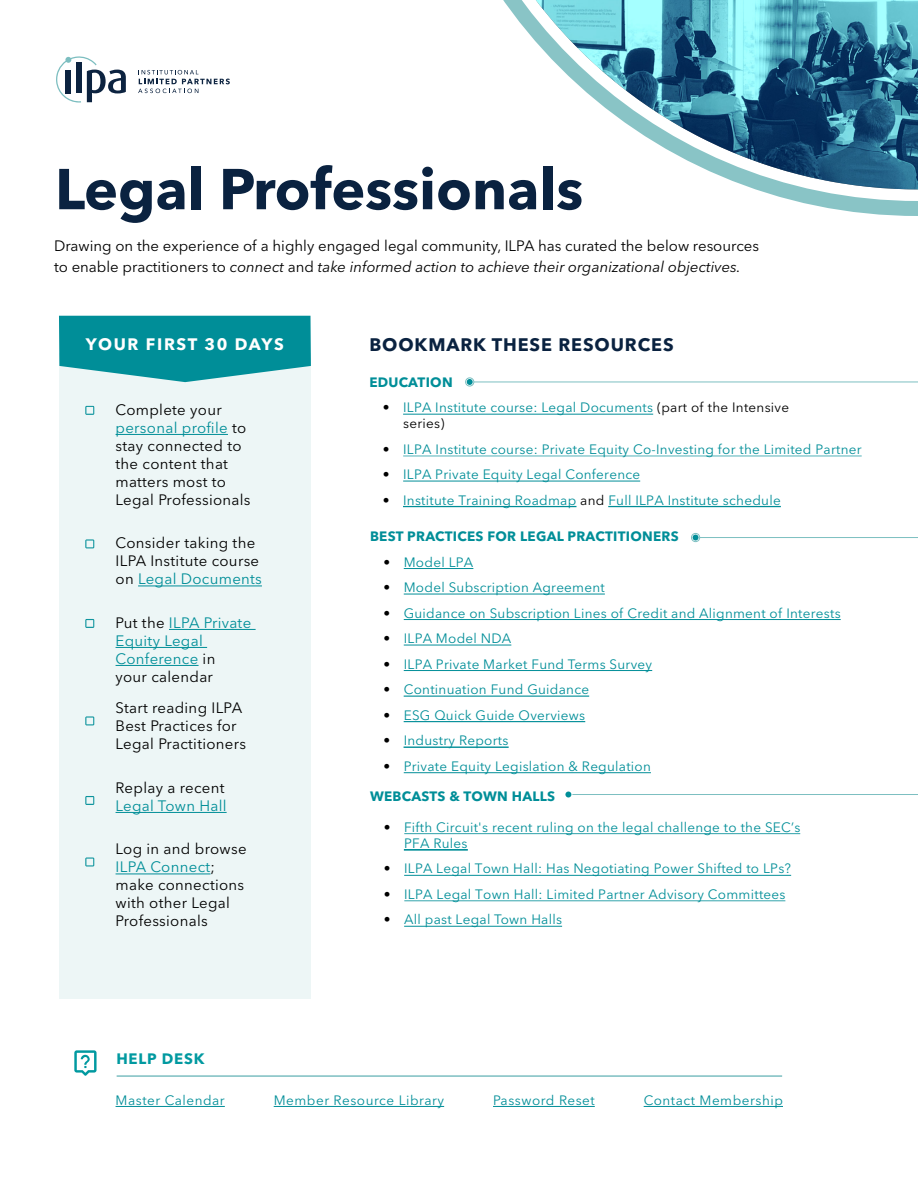
<style>
.page{position:relative;width:918px;height:1188px;background:#fff}
.page>*{position:absolute;margin:0;border:0;box-sizing:border-box;transform-origin:0 0}
.t1{font:700 57px "Avenir Next";color:#0a2240}
.t2{font:700 18px "Avenir Next LT Pro";letter-spacing:.05em;color:#0a2240}
.t3{font:700 16.5px "Avenir Next LT Pro";letter-spacing:.1em;color:#fff}
.t4{font:15px/18px "Avenir Next LT Pro";letter-spacing:.02em;color:#000}
.t5{font:15px/21px "Avenir Next LT Pro";color:#000}
.t6{font:15px/18px "Avenir Next LT Pro";letter-spacing:.02em;color:#008e98}
.t7{font:700 15px "Avenir Next LT Pro";letter-spacing:.05em;color:#0099a0}
.t8{font:13.5px/16.2px "Avenir Next LT Pro";letter-spacing:.02em;color:#008e98}
.t9{font:13.5px "Avenir Next LT Pro";letter-spacing:.04em;color:#008e98}
.t10{font:700 13.5px "Avenir Next LT Pro";letter-spacing:.02em;color:#008e98}
.s1{font-style:italic}
.s2{color:#008e98}
.s3{color:#000}
</style>
<div class="page">
<svg style="left:755px;top:189px;width:163px;height:27px"></svg>
<hr style="left:608px;top:506px;width:173px;height:1px;background:#008e98">
<hr style="left:403px;top:506px;width:174px;height:1px;background:#008e98">
<hr style="left:403px;top:481px;width:237px;height:1px;background:#008e98">
<hr style="left:403px;top:456px;width:459px;height:1px;background:#008e98">
<hr style="left:403px;top:414px;width:250px;height:1px;background:#008e98">
<hr style="left:404px;top:772px;width:247px;height:1px;background:#008e98">
<hr style="left:404px;top:747px;width:105px;height:1px;background:#008e98">
<hr style="left:404px;top:721px;width:181px;height:1px;background:#008e98">
<hr style="left:404px;top:696px;width:185px;height:1px;background:#008e98">
<hr style="left:404px;top:670px;width:248px;height:1px;background:#008e98">
<hr style="left:404px;top:645px;width:107px;height:1px;background:#008e98">
<hr style="left:404px;top:619px;width:437px;height:1px;background:#008e98">
<hr style="left:404px;top:594px;width:201px;height:1px;background:#008e98">
<hr style="left:404px;top:568px;width:69px;height:1px;background:#008e98">
<hr style="left:404px;top:926px;width:158px;height:1px;background:#008e98">
<hr style="left:404px;top:900px;width:381px;height:1px;background:#008e98">
<hr style="left:404px;top:875px;width:387px;height:1px;background:#008e98">
<hr style="left:404px;top:850px;width:64px;height:1px;background:#008e98">
<hr style="left:404px;top:833px;width:396px;height:1px;background:#008e98">
<div style="left:59px;top:354px;width:251px;height:645px;background:#edf6f6"></div>
<svg style="left:59px;top:316px;width:252px;height:66px;background:#1d9aa3"></svg>
<hr style="left:116px;top:434px;width:112px;height:1px;background:#008e98">
<hr style="left:138px;top:586px;width:124px;height:1px;background:#008e98">
<hr style="left:169px;top:629px;width:87px;height:1px;background:#008e98">
<hr style="left:116px;top:647px;width:91px;height:1px;background:#008e98">
<hr style="left:116px;top:665px;width:83px;height:1px;background:#008e98">
<hr style="left:116px;top:812px;width:111px;height:1px;background:#008e98">
<hr style="left:116px;top:874px;width:95px;height:1px;background:#008e98">
<svg style="left:56px;top:56px;width:70px;height:47px"></svg>
<svg style="left:138px;top:70px;width:92px;height:23px"></svg>
<hr style="left:474px;top:382px;width:444px;height:1px;background:#7cbfc1">
<svg style="left:467px;top:379px;width:5px;height:5px"></svg>
<div style="left:465px;top:377px;width:9px;height:9px;border:1px solid #7cbfc1;border-radius:50%"></div>
<hr style="left:700px;top:537px;width:218px;height:1px;background:#7cbfc1">
<svg style="left:693px;top:535px;width:5px;height:5px"></svg>
<div style="left:691px;top:533px;width:9px;height:9px;border:1px solid #7cbfc1;border-radius:50%"></div>
<hr style="left:572px;top:794px;width:346px;height:1px;background:#7cbfc1">
<svg style="left:565px;top:792px;width:6px;height:6px"></svg>
<hr style="left:117px;top:1075px;width:665px;height:2px;background:#7cbfc1">
<hr style="left:116px;top:1106px;width:109px;height:1px;background:#008e98">
<hr style="left:493px;top:1106px;width:102px;height:1px;background:#008e98">
<hr style="left:644px;top:1106px;width:139px;height:1px;background:#008e98">
<hr style="left:274px;top:1106px;width:170px;height:1px;background:#008e98">
<svg style="left:85px;top:406px;width:9px;height:9px"></svg>
<svg style="left:85px;top:539px;width:9px;height:9px"></svg>
<svg style="left:85px;top:619px;width:9px;height:9px"></svg>
<svg style="left:85px;top:716px;width:9px;height:9px"></svg>
<svg style="left:85px;top:796px;width:9px;height:9px"></svg>
<svg style="left:85px;top:858px;width:9px;height:8px"></svg>
<svg style="left:503px;top:0;width:33px;height:42px"></svg>
<img style="left:536px;top:0;width:382px;height:189px">
<svg style="left:74px;top:1050px;width:23px;height:26px"></svg>
<h1 class="t1" style="left:55px;top:140px;width:530px">Legal Professionals</h1>
<p class="t5" style="left:54px;top:235px;width:707px">Drawing on the experience of a highly engaged legal community, ILPA has curated the below resources to enable practitioners to <span class="s1">connect</span> and <span class="s1">take informed action to achieve their organizational objectives.</span></p>
<p class="t3" style="left:86px;top:334px;width:200px">YOUR FIRST 30 DAYS</p>
<p class="t4" style="left:116px;top:401px;width:137px">Complete your <span class="s2">personal profile</span> to stay connected to the content that matters most to<br>Legal Professionals</p>
<p class="t4" style="left:116px;top:534px;width:148px">Consider taking the<br>ILPA Institute course on <span class="s2">Legal Documents</span></p>
<p class="t6" style="left:116px;top:614px;width:137px"><span class="s3">Put the</span> ILPA Private<br>Equity Legal<br>Conference <span class="s3">in<br>your calendar</span></p>
<p class="t4" style="left:116px;top:699px;width:132px">Start reading ILPA<br>Best Practices for<br>Legal Practitioners</p>
<p class="t4" style="left:116px;top:779px;width:110px">Replay a recent</p>
<p class="t6" style="left:116px;top:797px;width:113px">Legal Town Hall</p>
<p class="t4" style="left:116px;top:840px;width:133px">Log in and browse<br><span class="s2">ILPA Connect</span>; make connections with other Legal<br>Professionals</p>
<h2 class="t2" style="left:369px;top:334px;width:306px">BOOKMARK THESE RESOURCES</h2>
<p class="t10" style="left:369px;top:374px;width:85px">EDUCATION</p>
<p class="t8" style="left:403px;top:399px;width:388px;text-indent:-20px"><span class="s3">•</span> ILPA Institute course: Legal Documents <span class="s3">(part of the Intensive series)</span></p>
<p class="t8" style="left:383px;top:441px;width:480px"><span class="s3">•</span> ILPA Institute course: Private Equity Co-Investing for the Limited Partner</p>
<p class="t8" style="left:383px;top:466px;width:259px"><span class="s3">•</span> ILPA Private Equity Legal Conference</p>
<p class="t8" style="left:383px;top:492px;width:399px"><span class="s3">•</span> Institute Training Roadmap <span class="s3">and</span> Full ILPA Institute schedule</p>
<p class="t10" style="left:370px;top:528px;width:310px">BEST PRACTICES FOR LEGAL PRACTITIONERS</p>
<p class="t8" style="left:384px;top:554px;width:91px"><span class="s3">•</span> Model LPA</p>
<p class="t8" style="left:384px;top:579px;width:223px"><span class="s3">•</span> Model Subscription Agreement</p>
<p class="t8" style="left:384px;top:605px;width:459px"><span class="s3">•</span> Guidance on Subscription Lines of Credit and Alignment of Interests</p>
<p class="t8" style="left:384px;top:630px;width:129px"><span class="s3">•</span> ILPA Model NDA</p>
<p class="t8" style="left:384px;top:656px;width:270px"><span class="s3">•</span> ILPA Private Market Fund Terms Survey</p>
<p class="t8" style="left:384px;top:681px;width:207px"><span class="s3">•</span> Continuation Fund Guidance</p>
<p class="t8" style="left:384px;top:707px;width:203px"><span class="s3">•</span> ESG Quick Guide Overviews</p>
<p class="t8" style="left:384px;top:732px;width:126px"><span class="s3">•</span> Industry Reports</p>
<p class="t8" style="left:384px;top:758px;width:269px"><span class="s3">•</span> Private Equity Legislation &amp; Regulation</p>
<p class="t10" style="left:370px;top:788px;width:187px">WEBCASTS &amp; TOWN HALLS</p>
<p class="t8" style="left:404px;top:819px;width:398px;text-indent:-20px"><span class="s3">•</span> Fifth Circuit's recent ruling on the legal challenge to the SEC’s<br>PFA Rules</p>
<p class="t8" style="left:384px;top:861px;width:409px"><span class="s3">•</span> ILPA Legal Town Hall: Has Negotiating Power Shifted to LPs?</p>
<p class="t8" style="left:384px;top:886px;width:403px"><span class="s3">•</span> ILPA Legal Town Hall: Limited Partner Advisory Committees</p>
<p class="t8" style="left:384px;top:912px;width:180px"><span class="s3">•</span> All past Legal Town Halls</p>
<p class="t7" style="left:116px;top:1050px;width:90px">HELP DESK</p>
<p class="t9" style="left:116px;top:1092px;width:111px">Master Calendar</p>
<p class="t9" style="left:274px;top:1092px;width:172px">Member Resource Library</p>
<p class="t9" style="left:493px;top:1092px;width:103px">Password Reset</p>
<p class="t9" style="left:644px;top:1092px;width:141px">Contact Membership</p>
</div>
